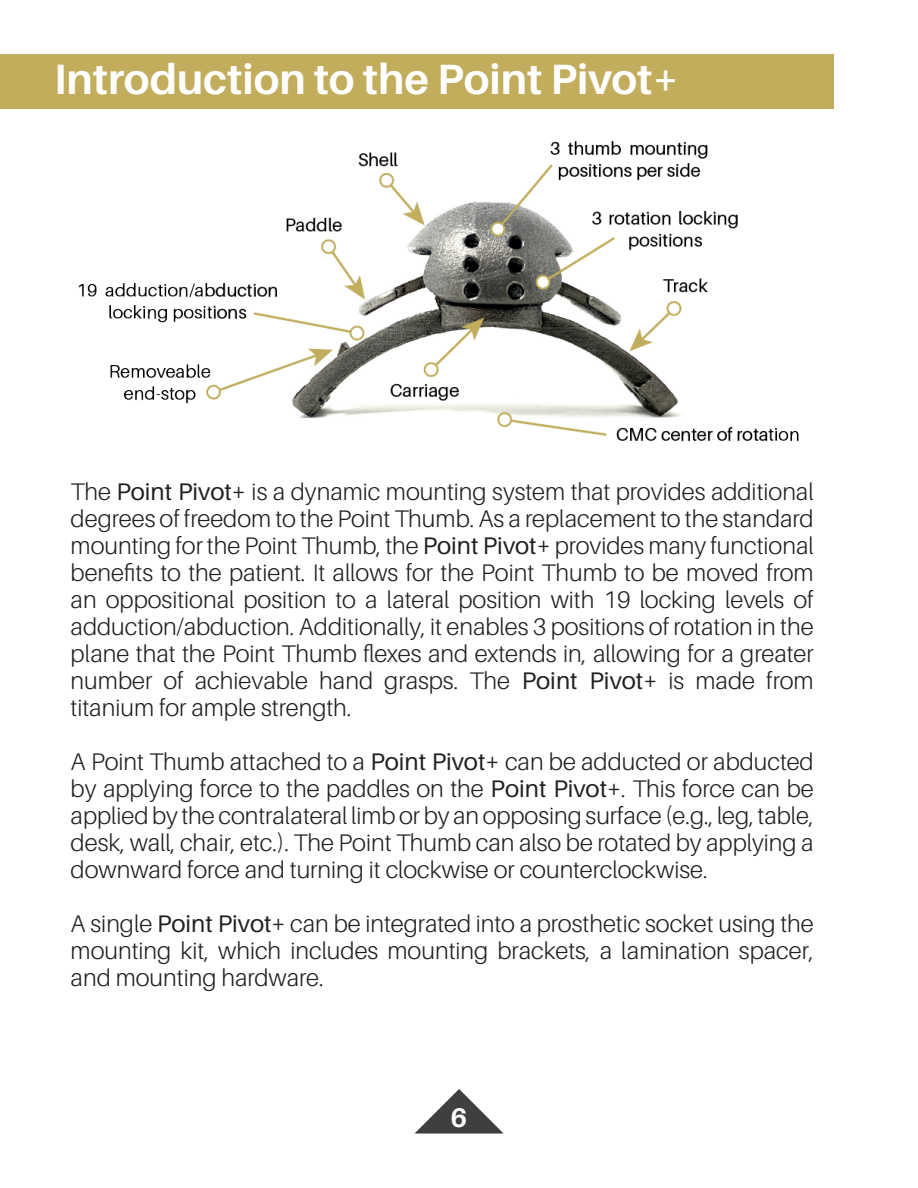
<style>
.page{position:relative;width:918px;height:1188px;background:#fff}
.page>*{position:absolute;margin:0;border:0;box-sizing:border-box;transform-origin:0 0}
.regular_paragraph{font:700 42.45px "Aileron";color:#fff}
.Paragraph_Style_1{font:700 27px "Aileron";color:#fff}
.regular_paragraph-2{font:300 24px/27px "Aileron";color:#231f20;text-align:justify}
.s1{font-weight:400}
</style>
<div class="page">
<svg style="left:415px;top:1089px;width:89px;height:45px"></svg>
<div style="left:0;top:54px;width:833px;height:54px;background:#c2ad5c"></div>
<img style="left:79px;top:141px;width:720px;height:301px">
<p class="regular_paragraph" style="left:54px;top:56px;width:627px">Introduction to the Point Pivot+</p>
<p class="regular_paragraph-2" style="left:71px;top:478px;width:745px">The <span class="s1">Point Pivot+</span> is a dynamic mounting system that provides additional degrees of freedom to the Point Thumb. As a replacement to the standard mounting for the Point Thumb, the <span class="s1">Point Pivot+</span> provides many functional benefits to the patient. It allows for the Point Thumb to be moved from an oppositional position to a lateral position with 19 locking levels of adduction/abduction. Additionally, it enables 3 positions of rotation in the plane that the Point Thumb flexes and extends in, allowing for a greater number of achievable hand grasps. The <span class="s1">Point Pivot+</span> is made from titanium for ample strength.</p>
<p class="regular_paragraph-2" style="left:71px;top:748px;width:745px">A Point Thumb attached to a <span class="s1">Point Pivot+</span> can be adducted or abducted by applying force to the paddles on the <span class="s1">Point Pivot+</span>. This force can be applied by the contralateral limb or by an opposing surface (e.g., leg, table, desk, wall, chair, etc.). The Point Thumb can also be rotated by applying a downward force and turning it clockwise or counterclockwise.</p>
<p class="regular_paragraph-2" style="left:71px;top:910px;width:745px">A single <span class="s1">Point Pivot+</span> can be integrated into a prosthetic socket using the mounting kit, which includes mounting brackets, a lamination spacer, and mounting hardware.</p>
<p class="Paragraph_Style_1" style="left:451px;top:1102px;width:18px">6</p>
</div>
